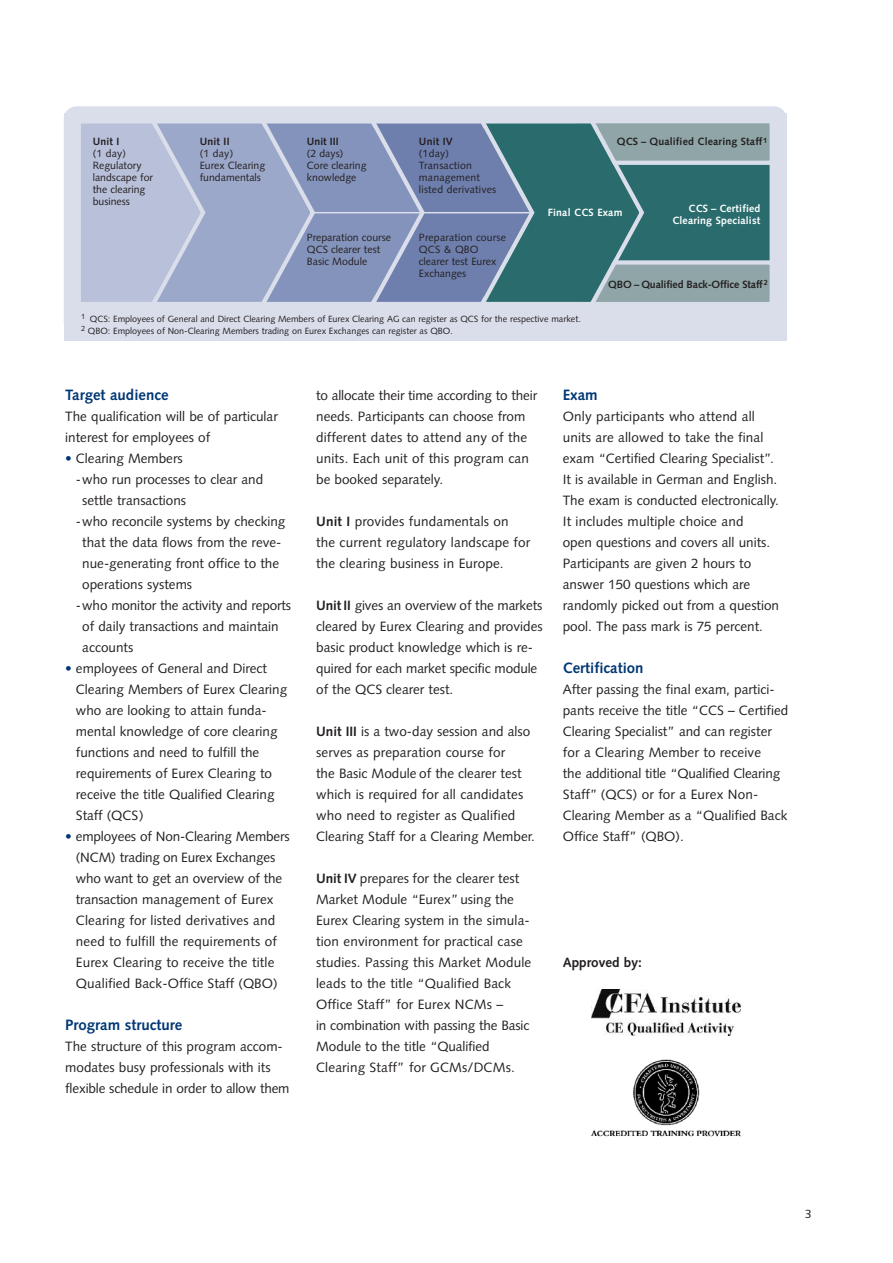
<style>
.page{position:relative;width:893px;height:1263px;background:#fff}
.page>*{position:absolute;margin:0;border:0;box-sizing:border-box;transform-origin:0 0}
.t1{font:700 15px "Syntax";color:#013775}
.t2{font:13.5px/21px "Syntax";color:#231f20}
.t3{font:700 13.5px "Syntax";color:#231f20}
.t4{font:12px "Syntax";color:#231f20}
.t5{font:10.5px/12px "Syntax";color:#231f20}
.t6{font:700 10.5px "Syntax";letter-spacing:.015em;color:#231f20}
.t7{font:700 10.5px/12px "Syntax";letter-spacing:.015em;color:#fff;text-align:right}
.t8{font:700 10.5px "Syntax";letter-spacing:-.01em;color:#231f20}
.t9{font:9px/12px "Syntax";color:#231f20}
.s1{color:#013775}
.s2{font-weight:700}
</style>
<div class="page">
<div style="left:64px;top:106px;width:723px;height:230px;background:#dadeeb;border-radius:13px"></div>
<div style="left:64px;top:113px;width:723px;height:227px;background:#dadeeb"></div>
<img style="left:592px;top:989px;width:149px;height:46px">
<img style="left:590px;top:1059px;width:151px;height:78px">
<div style="left:576px;top:123px;width:194px;height:179px;background:#2a6c6d"></div>
<div style="left:576px;top:265px;width:194px;height:37px;background:#8fa5a7"></div>
<div style="left:572px;top:260px;width:202px;height:46px;border:4px solid #dadeeb"></div>
<div style="left:576px;top:123px;width:194px;height:38px;background:#8fa5a7"></div>
<div style="left:572px;top:119px;width:202px;height:46px;border:4px solid #dadeeb"></div>
<svg style="left:81px;top:119px;width:563px;height:187px"></svg>
<hr style="left:313px;top:212px;width:109px;height:1px;background:#dadeeb">
<hr style="left:421px;top:212px;width:111px;height:1px;background:#dadeeb">
<p class="t6" style="left:93px;top:137px;width:28px">Unit I</p>
<p class="t5" style="left:93px;top:148px;width:62px">(1 day)<br>Regulatory landscape for the clearing business</p>
<p class="t6" style="left:200px;top:137px;width:31px">Unit II</p>
<p class="t5" style="left:200px;top:148px;width:67px">(1 day)<br>Eurex Clearing fundamentals</p>
<p class="t6" style="left:307px;top:137px;width:33px">Unit III</p>
<p class="t5" style="left:307px;top:148px;width:61px">(2 days)<br>Core clearing knowledge</p>
<p class="t5" style="left:307px;top:232px;width:86px">Preparation course<br>QCS clearer test<br>Basic Module</p>
<p class="t6" style="left:419px;top:137px;width:36px">Unit IV</p>
<p class="t5" style="left:419px;top:148px;width:79px">(1day)<br>Transaction management listed derivatives</p>
<p class="t5" style="left:419px;top:232px;width:89px">Preparation course<br>QCS &amp; QBO clearer test Eurex<br>Exchanges</p>
<p class="t6" style="left:617px;top:137px;width:152px">QCS – Qualified Clearing Staff<sup>1</sup></p>
<p class="t7" style="left:548px;top:207px;width:76px">Final CCS Exam</p>
<p class="t7" style="left:672px;top:203px;width:90px">CCS – Certified<br>Clearing Specialist</p>
<p class="t8" style="left:608px;top:280px;width:161px">QBO – Qualified Back-Office Staff <sup>2</sup></p>
<p class="t9" style="left:81px;top:313px;width:501px"><sup>1</sup> QCS: Employees of General and Direct Clearing Members of Eurex Clearing AG can register as QCS for the respective market.<br><sup>2</sup> QBO: Employees of Non-Clearing Members trading on Eurex Exchanges can register as QBO.</p>
<p class="t1" style="left:65px;top:389px;width:105px">Target audience</p>
<p class="t2" style="left:65px;top:407px;width:214px">The qualification will be of particular interest for employees of</p>
<p class="t2" style="left:65px;top:449px;width:119px"><span class="s1">•</span> Clearing Members</p>
<p class="t2" style="left:76px;top:470px;width:189px">-who run processes to clear and</p>
<p class="t2" style="left:82px;top:491px;width:105px">settle transactions</p>
<p class="t2" style="left:76px;top:512px;width:211px">-who reconcile systems by checking</p>
<p class="t2" style="left:82px;top:533px;width:201px">that the data flows from the reve-</p>
<p class="t2" style="left:82px;top:554px;width:198px">nue-generating front office to the</p>
<p class="t2" style="left:82px;top:575px;width:111px">operations systems</p>
<p class="t2" style="left:76px;top:596px;width:217px">-who monitor the activity and reports</p>
<p class="t2" style="left:82px;top:617px;width:198px">of daily transactions and maintain</p>
<p class="t2" style="left:82px;top:638px;width:52px">accounts</p>
<p class="t2" style="left:76px;top:659px;width:213px;text-indent:-11px"><span class="s1">•</span> employees of General and Direct<br>Clearing Members of Eurex Clearing who are looking to attain funda&shy;mental knowledge of core clearing functions and need to fulfill the requirements of Eurex Clearing to receive the title Qualified Clearing<br>Staff (QCS)</p>
<p class="t2" style="left:65px;top:827px;width:226px;text-align:center"><span class="s1">•</span> employees of Non-Clearing Members (NCM) trading on Eurex Exchanges who want to get an overview of the transaction management of Eurex Clearing for listed derivatives and need to fulfill the requirements of Eurex Clearing to receive the title Qualified Back-Office Staff (QBO)</p>
<p class="t1" style="left:65px;top:1019px;width:119px">Program structure</p>
<p class="t2" style="left:65px;top:1037px;width:226px">The structure of this program accom&shy;modates busy professionals with its flexible schedule in order to allow them</p>
<p class="t2" style="left:316px;top:386px;width:223px">to allocate their time according to their needs. Participants can choose from different dates to attend any of the units. Each unit of this program can be booked separately.</p>
<p class="t2" style="left:316px;top:512px;width:216px"><span class="s2">Unit I</span> provides fundamentals on the current regulatory landscape for the clearing business in Europe.</p>
<p class="t2" style="left:316px;top:596px;width:228px"><span class="s2">Unit II</span> gives an overview of the markets cleared by Eurex Clearing and provides basic product knowledge which is re&shy;quired for each market specific module of the QCS clearer test.</p>
<p class="t2" style="left:316px;top:722px;width:220px"><span class="s2">Unit III</span> is a two-day session and also serves as preparation course for<br>the Basic Module of the clearer test which is required for all candidates who need to register as Qualified Clearing Staff for a Clearing Member.</p>
<p class="t2" style="left:316px;top:869px;width:217px"><span class="s2">Unit IV</span> prepares for the clearer test Market Module “Eurex”using the Eurex Clearing system in the simula&shy;tion environment for practical case studies. Passing this Market Module leads to the title “Qualified Back Office Staff” for Eurex NCMs –<br>in combination with passing the Basic Module to the title “Qualified Clearing Staff” for GCMs/DCMs.</p>
<p class="t1" style="left:563px;top:389px;width:36px">Exam</p>
<p class="t2" style="left:563px;top:407px;width:218px">Only participants who attend all units are allowed to take the final exam “Certified Clearing Specialist”.<br>It is available in German and English.<br>The exam is conducted electronically.<br>It includes multiple choice and<br>open questions and covers all units.<br>Participants are given 2 hours to answer 150 questions which are randomly picked out from a question pool. The pass mark is 75 percent.</p>
<p class="t1" style="left:563px;top:662px;width:82px">Certification</p>
<p class="t2" style="left:563px;top:680px;width:227px">After passing the final exam, partici&shy;pants receive the title “CCS – Certified Clearing Specialist” and can register for a Clearing Member to receive<br>the additional title “Qualified Clearing Staff” (QCS) or for a Eurex Non-Clearing Member as a “Qualified Back Office Staff” (QBO).</p>
<p class="t3" style="left:563px;top:957px;width:81px">Approved by:</p>
<p class="t4" style="left:805px;top:1209px;width:8px">3</p>
</div>
